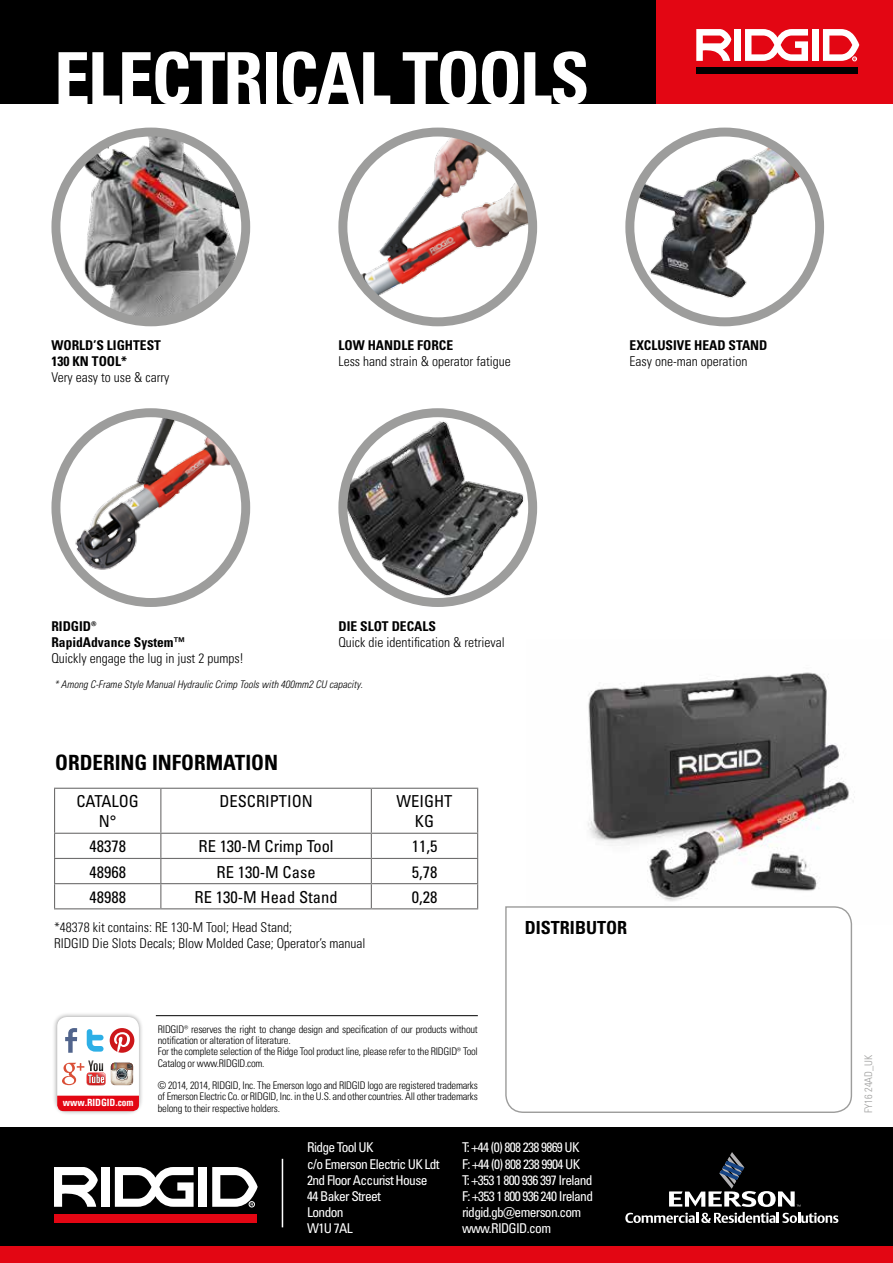
<style>
.page{position:relative;width:893px;height:1263px;background:#fff}
.page>*{position:absolute;margin:0;border:0;box-sizing:border-box;transform-origin:0 0}
.t1{font:72px "Univers LTCYR 67 Bold Cond";letter-spacing:-.03em;color:#fff}
.t2{font:21px "Univers LTCYR 67 Bold Cond";color:#000}
.t3{font:18px "Univers LTCYR 67 Bold Cond";color:#000}
.t4{font:condensed 16.5px/19.8px "Univers LTCYR 57";color:#000;text-align:center}
.t5{font:13.5px/16.2px "Univers LTCYR 47 Light Cond";color:#000}
.t6{font:condensed 13.5px/16.2px "Univers LTCYR 57";letter-spacing:-.05em;color:#fff}
.t7{font:13.5px/16.2px "Univers LTCYR 67 Bold Cond";color:#000}
.t8{font:10.5px/11.2px "Univers LTCYR 47 Light Cond";letter-spacing:-.02em;color:#000}
.t9{font:10.5px "Univers LTCYR 47 Light Cond Obl";color:#000}
.t10{font:700 10.5px "Univers Condensed";color:#fff}
.t11{font:10.5px "Univers LTCYR 47 Light Cond";color:#9d9d9c}
</style>
<div class="page">
<img style="left:588px;top:672px;width:267px;height:229px">
<div style="left:0;top:1128px;width:893px;height:119px;background:#000"></div>
<div style="left:54px;top:1215px;width:202px;height:8px;background:#e30613"></div>
<div style="left:101px;top:1167px;width:9px;height:40px;background:#fff"></div>
<div style="left:199px;top:1167px;width:8px;height:40px;background:#fff"></div>
<svg style="left:54px;top:1167px;width:44px;height:40px"></svg>
<svg style="left:115px;top:1167px;width:79px;height:40px"></svg>
<svg style="left:212px;top:1167px;width:46px;height:40px"></svg>
<div style="left:0;top:1247px;width:893px;height:16px;background:#e30613"></div>
<div style="left:52px;top:1012px;width:92px;height:104px;background:#000;opacity:.4"></div>
<svg style="left:57px;top:1017px;width:82px;height:94px"></svg>
<hr style="left:156px;top:1015px;width:322px;height:1px;background:#000">
<div style="left:656px;top:0;width:237px;height:103px;background:#e30613"></div>
<div style="left:696px;top:67px;width:162px;height:7px;background:#000"></div>
<div style="left:734px;top:29px;width:7px;height:32px;background:#fff"></div>
<div style="left:812px;top:29px;width:7px;height:32px;background:#fff"></div>
<svg style="left:696px;top:29px;width:35px;height:32px"></svg>
<svg style="left:745px;top:29px;width:63px;height:32px"></svg>
<svg style="left:823px;top:29px;width:36px;height:32px"></svg>
<div style="left:0;top:0;width:656px;height:103px;background:#000"></div>
<hr style="left:282px;top:1159px;width:1px;height:68px;background:#fff">
<svg style="left:625px;top:1152px;width:213px;height:71px"></svg>
<img style="left:61px;top:414px;width:185px;height:187px">
<div style="left:51px;top:408px;width:199px;height:199px;border:9px solid #9d9d9c;border-radius:50%"></div>
<img style="left:343px;top:132px;width:190px;height:190px;border-radius:95px">
<div style="left:338px;top:128px;width:199px;height:198px;border:9px solid #9d9d9c;border-radius:50%"></div>
<img style="left:61px;top:132px;width:185px;height:190px">
<div style="left:51px;top:128px;width:199px;height:198px;border:9px solid #9d9d9c;border-radius:50%"></div>
<img style="left:630px;top:132px;width:190px;height:190px;border-radius:95px">
<div style="left:625px;top:128px;width:199px;height:198px;border:9px solid #9d9d9c;border-radius:50%"></div>
<img style="left:343px;top:413px;width:190px;height:189px;border-radius:95px">
<div style="left:338px;top:408px;width:199px;height:199px;border:9px solid #9d9d9c;border-radius:50%"></div>
<svg style="left:505px;top:906px;width:348px;height:207px"></svg>
<hr style="left:54px;top:788px;width:107px;height:1px;background:#706f6f">
<hr style="left:54px;top:789px;width:1px;height:44px;background:#706f6f">
<hr style="left:161px;top:788px;width:210px;height:1px;background:#706f6f">
<hr style="left:160px;top:789px;width:1px;height:44px;background:#706f6f">
<hr style="left:371px;top:788px;width:107px;height:1px;background:#706f6f">
<hr style="left:371px;top:789px;width:1px;height:44px;background:#706f6f">
<hr style="left:477px;top:789px;width:1px;height:44px;background:#706f6f">
<hr style="left:54px;top:833px;width:107px;height:1px;background:#706f6f">
<hr style="left:161px;top:833px;width:210px;height:1px;background:#706f6f">
<hr style="left:371px;top:833px;width:107px;height:1px;background:#706f6f">
<hr style="left:54px;top:858px;width:107px;height:1px;background:#706f6f">
<hr style="left:161px;top:858px;width:210px;height:1px;background:#706f6f">
<hr style="left:371px;top:858px;width:107px;height:1px;background:#706f6f">
<hr style="left:54px;top:883px;width:107px;height:1px;background:#706f6f">
<svg style="left:54px;top:834px;width:1px;height:74px"></svg>
<hr style="left:161px;top:883px;width:210px;height:1px;background:#706f6f">
<svg style="left:160px;top:834px;width:1px;height:74px"></svg>
<hr style="left:371px;top:883px;width:107px;height:1px;background:#706f6f">
<svg style="left:371px;top:834px;width:1px;height:74px"></svg>
<svg style="left:477px;top:834px;width:1px;height:74px"></svg>
<hr style="left:54px;top:908px;width:107px;height:1px;background:#706f6f">
<hr style="left:161px;top:908px;width:210px;height:1px;background:#706f6f">
<hr style="left:371px;top:908px;width:107px;height:1px;background:#706f6f">
<h1 class="t1" style="left:54px;top:34px;width:537px">ELECTRICAL TOOLS</h1>
<p class="t7" style="left:51px;top:337px;width:111px">WORLD’S LIGHTEST<br>130 KN TOOL*</p>
<p class="t5" style="left:51px;top:369px;width:119px">Very easy to use &amp; carry</p>
<p class="t7" style="left:338px;top:337px;width:116px">LOW HANDLE FORCE</p>
<p class="t5" style="left:338px;top:352px;width:174px">Less hand strain &amp; operator fatigue</p>
<p class="t7" style="left:630px;top:337px;width:139px">EXCLUSIVE HEAD STAND</p>
<p class="t5" style="left:630px;top:352px;width:119px">Easy one-man operation</p>
<p class="t7" style="left:51px;top:617px;width:135px">RIDGID®<br>RapidAdvance System™</p>
<p class="t5" style="left:51px;top:649px;width:194px">Quickly engage the lug in just 2 pumps!</p>
<p class="t7" style="left:338px;top:617px;width:99px">DIE SLOT DECALS</p>
<p class="t5" style="left:338px;top:633px;width:168px">Quick die identification &amp; retrieval</p>
<p class="t9" style="left:54px;top:677px;width:310px">* Among C-Frame Style Manual Hydraulic Crimp Tools with 400mm2 CU capacity.</p>
<h2 class="t2" style="left:55px;top:749px;width:224px">ORDERING INFORMATION</h2>
<h3 class="t4" style="left:76px;top:791px;width:64px">CATALOG<br>N°</h3>
<h3 class="t4" style="left:219px;top:791px;width:95px">DESCRIPTION</h3>
<h3 class="t4" style="left:397px;top:791px;width:57px">WEIGHT<br>KG</h3>
<h3 class="t4" style="left:89px;top:836px;width:38px">48378</h3>
<h3 class="t4" style="left:199px;top:836px;width:137px">RE 130-M Crimp Tool</h3>
<h3 class="t4" style="left:412px;top:836px;width:27px">11,5</h3>
<h3 class="t4" style="left:89px;top:861px;width:38px">48968</h3>
<h3 class="t4" style="left:217px;top:861px;width:100px">RE 130-M Case</h3>
<h3 class="t4" style="left:412px;top:861px;width:27px">5,78</h3>
<h3 class="t4" style="left:89px;top:887px;width:38px">48988</h3>
<h3 class="t4" style="left:195px;top:887px;width:144px">RE 130-M Head Stand</h3>
<h3 class="t4" style="left:412px;top:887px;width:27px">0,28</h3>
<p class="t5" style="left:54px;top:918px;width:313px">*48378 kit contains: RE 130-M Tool; Head Stand;<br>RIDGID Die Slots Decals; Blow Molded Case; Operator’s manual</p>
<p class="t10" style="left:63px;top:1096px;width:72px">www.RIDGID.com</p>
<p class="t8" style="left:158px;top:1023px;width:322px">RIDGID® reserves the right to change design and specification of our products without notification or alteration of literature.<br>For the complete selection of the Ridge Tool product line, please refer to the RIDGID® Tool Catalog or www.RIDGID.com.</p>
<p class="t8" style="left:158px;top:1079px;width:322px;text-align:justify">© 2014, 2014, RIDGID, Inc. The Emerson logo and RIDGID logo are registered trademarks of Emerson Electric Co. or RIDGID, Inc. in the U.S. and other countries. All other trademarks belong to their respective holders.</p>
<h3 class="t3" style="left:525px;top:917px;width:104px">DISTRIBUTOR</h3>
<p class="t6" style="left:307px;top:1139px;width:134px">Ridge Tool UK<br>c/o Emerson Electric UK Ldt<br>2nd Floor Accurist House<br>44 Baker Street<br>London<br>W1U 7AL</p>
<p class="t6" style="left:462px;top:1139px;width:132px">T: +44 (0) 808 238 9869 UK<br>F: +44 (0) 808 238 9904 UK<br>T: +353 1 800 936 397 Ireland<br>F: +353 1 800 936 240 Ireland ridgid.gb@emerson.com www.RIDGID.com</p>
<p class="t11" style="left:861px;top:1113px;width:60px;rotate:-90deg">FY16 24AD_UK</p>
</div>
